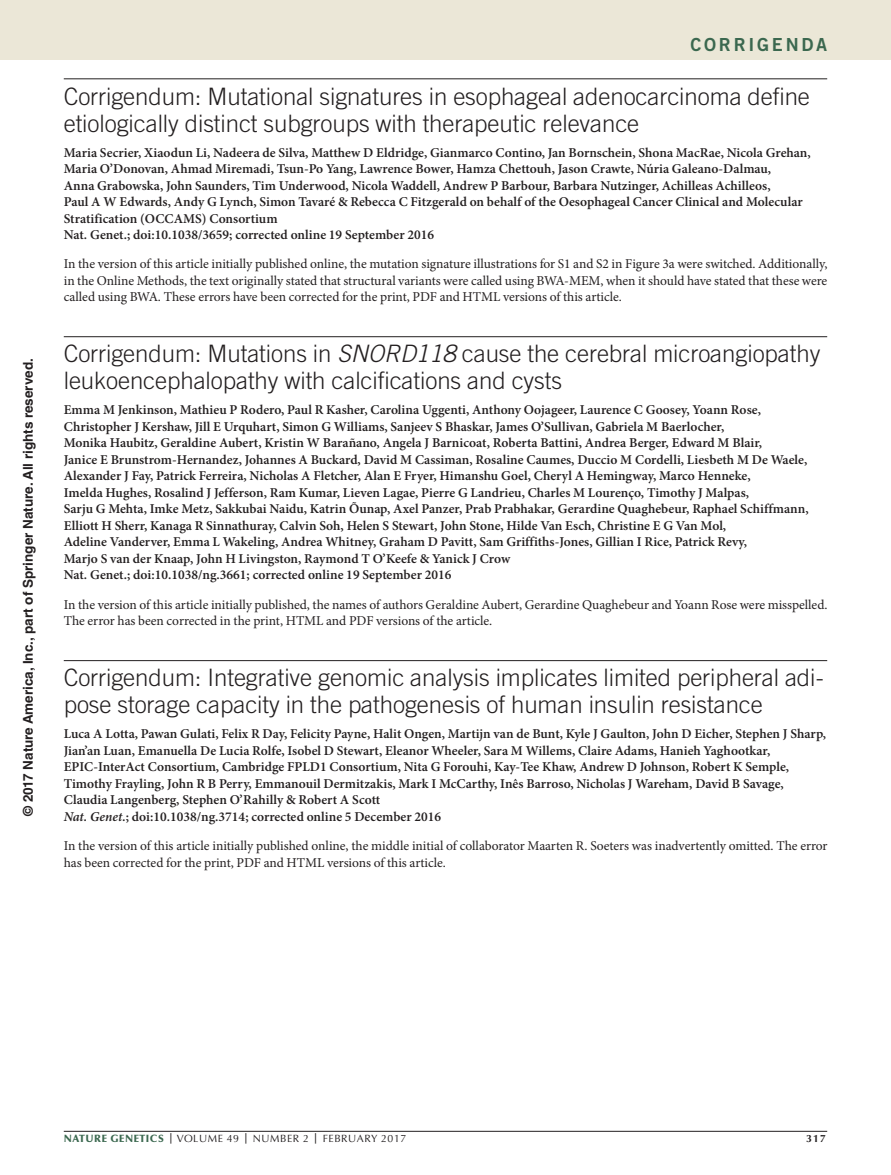
<style>
.page{position:relative;width:891px;height:1175px;background:#fff}
.page>*{position:absolute;margin:0;border:0;box-sizing:border-box;transform-origin:0 0}
.ERR_title{font:300 24px/27px "Trade Gothic LT Std";letter-spacing:-.005em;color:#231f20}
.z-HEADER_follow{font:18px "Trade Gothic LT Std Bd 2";letter-spacing:.15em;color:#3b684f}
.ERR_author{font:600 13.5px/16.5px "Minion Pro";color:#231f20}
.ERR_text{font:13.5px/16.5px "Minion Pro";letter-spacing:-.005em;color:#231f20}
.ERR_reference{font:600 13.5px "Minion Pro";color:#231f20}
.t1{font:700 13.5px "Helvetica LT Std";color:#231f20}
.t2{font:10.5px "Optima LT Std";letter-spacing:.05em;color:#231f20}
.t3{font:700 10.5px "Optima LT Std";color:#231f20}
.s1{font-style:italic}
.s2{font-weight:900;color:#3b684f}
.s3{font-weight:700}
</style>
<div class="page">
<div style="left:0;top:0;width:891px;height:60px;background:#ebe7d7"></div>
<hr style="left:64px;top:1131px;width:763px;height:1px;background:#231f20">
<hr style="left:64px;top:79px;width:763px;height:1px;background:#231f20">
<hr style="left:64px;top:336px;width:763px;height:1px;background:#231f20">
<hr style="left:64px;top:660px;width:763px;height:1px;background:#231f20">
<p class="t1" style="left:20px;top:816px;width:459px;rotate:-90deg">© 2017 Nature America, Inc., part of Springer Nature. All rights reserved.</p>
<p class="z-HEADER_follow" style="left:691px;top:34px;width:138px">CORRIGENDA</p>
<p class="ERR_title" style="left:64px;top:82px;width:748px">Corrigendum: Mutational signatures in esophageal adenocarcinoma define etiologically distinct subgroups with therapeutic relevance</p>
<p class="ERR_author" style="left:64px;top:144px;width:749px">Maria Secrier, Xiaodun Li, Nadeera de Silva, Matthew D Eldridge, Gianmarco Contino, Jan Bornschein, Shona MacRae, Nicola Grehan, Maria O’Donovan, Ahmad Miremadi, Tsun-Po Yang, Lawrence Bower, Hamza Chettouh, Jason Crawte, Núria Galeano-Dalmau,<br>Anna Grabowska, John Saunders, Tim Underwood, Nicola Waddell, Andrew P Barbour, Barbara Nutzinger, Achilleas Achilleos,<br>Paul A W Edwards, Andy G Lynch, Simon Tavaré &amp; Rebecca C Fitzgerald on behalf of the Oesophageal Cancer Clinical and Molecular Stratification (OCCAMS) Consortium</p>
<p class="ERR_reference" style="left:64px;top:225px;width:372px">Nat. Genet.; doi:10.1038/3659; corrected online 19 September 2016</p>
<p class="ERR_text" style="left:64px;top:256px;width:765px;text-align:justify">In the version of this article initially published online, the mutation signature illustrations for S1 and S2 in Figure 3a were switched. Additionally, in the Online Methods, the text originally stated that structural variants were called using BWA-MEM, when it should have stated that these were called using BWA. These errors have been corrected for the print, PDF and HTML versions of this article.</p>
<p class="ERR_title" style="left:64px;top:340px;width:758px">Corrigendum: Mutations in <span class="s1">SNORD118</span> cause the cerebral microangiopathy leukoencephalopathy with calcifications and cysts</p>
<p class="ERR_author" style="left:64px;top:402px;width:746px">Emma M Jenkinson, Mathieu P Rodero, Paul R Kasher, Carolina Uggenti, Anthony Oojageer, Laurence C Goosey, Yoann Rose, Christopher J Kershaw, Jill E Urquhart, Simon G Williams, Sanjeev S Bhaskar, James O’Sullivan, Gabriela M Baerlocher,<br>Monika Haubitz, Geraldine Aubert, Kristin W Barañano, Angela J Barnicoat, Roberta Battini, Andrea Berger, Edward M Blair,<br>Janice E Brunstrom-Hernandez, Johannes A Buckard, David M Cassiman, Rosaline Caumes, Duccio M Cordelli, Liesbeth M De Waele, Alexander J Fay, Patrick Ferreira, Nicholas A Fletcher, Alan E Fryer, Himanshu Goel, Cheryl A Hemingway, Marco Henneke,<br>Imelda Hughes, Rosalind J Jefferson, Ram Kumar, Lieven Lagae, Pierre G Landrieu, Charles M Lourenço, Timothy J Malpas,<br>Sarju G Mehta, Imke Metz, Sakkubai Naidu, Katrin Õunap, Axel Panzer, Prab Prabhakar, Gerardine Quaghebeur, Raphael Schiffmann, Elliott H Sherr, Kanaga R Sinnathuray, Calvin Soh, Helen S Stewart, John Stone, Hilde Van Esch, Christine E G Van Mol,<br>Adeline Vanderver, Emma L Wakeling, Andrea Whitney, Graham D Pavitt, Sam Griffiths-Jones, Gillian I Rice, Patrick Revy,<br>Marjo S van der Knaap, John H Livingston, Raymond T O’Keefe &amp; Yanick J Crow</p>
<p class="ERR_reference" style="left:64px;top:566px;width:389px">Nat. Genet.; doi:10.1038/ng.3661; corrected online 19 September 2016</p>
<p class="ERR_text" style="left:64px;top:596px;width:765px">In the version of this article initially published, the names of authors Geraldine Aubert, Gerardine Quaghebeur and Yoann Rose were misspelled.<br>The error has been corrected in the print, HTML and PDF versions of the article.</p>
<p class="ERR_title" style="left:64px;top:664px;width:762px">Corrigendum: Integrative genomic analysis implicates limited peripheral adi&shy;pose storage capacity in the pathogenesis of human insulin resistance</p>
<p class="ERR_author" style="left:64px;top:725px;width:764px">Luca A Lotta, Pawan Gulati, Felix R Day, Felicity Payne, Halit Ongen, Martijn van de Bunt, Kyle J Gaulton, John D Eicher, Stephen J Sharp, Jian’an Luan, Emanuella De Lucia Rolfe, Isobel D Stewart, Eleanor Wheeler, Sara M Willems, Claire Adams, Hanieh Yaghootkar, EPIC-InterAct Consortium, Cambridge FPLD1 Consortium, Nita G Forouhi, Kay-Tee Khaw, Andrew D Johnson, Robert K Semple, Timothy Frayling, John R B Perry, Emmanouil Dermitzakis, Mark I McCarthy, Inês Barroso, Nicholas J Wareham, David B Savage, Claudia Langenberg, Stephen O’Rahilly &amp; Robert A Scott</p>
<p class="ERR_reference" style="left:64px;top:807px;width:379px"><span class="s1">Nat. Genet.</span>; doi:10.1038/ng.3714; corrected online 5 December 2016</p>
<p class="ERR_text" style="left:64px;top:837px;width:765px">In the version of this article initially published online, the middle initial of collaborator Maarten R. Soeters was inadvertently omitted. The error has been corrected for the print, PDF and HTML versions of this article.</p>
<p class="t2" style="left:64px;top:1132px;width:344px"><span class="s2">NATURE GENETICS</span> <span class="s3">|</span> VOLUME 49 <span class="s3">|</span> NUMBER 2 <span class="s3">|</span> FEBRUARY 2017</p>
<p class="t3" style="left:806px;top:1132px;width:21px">317</p>
</div>
